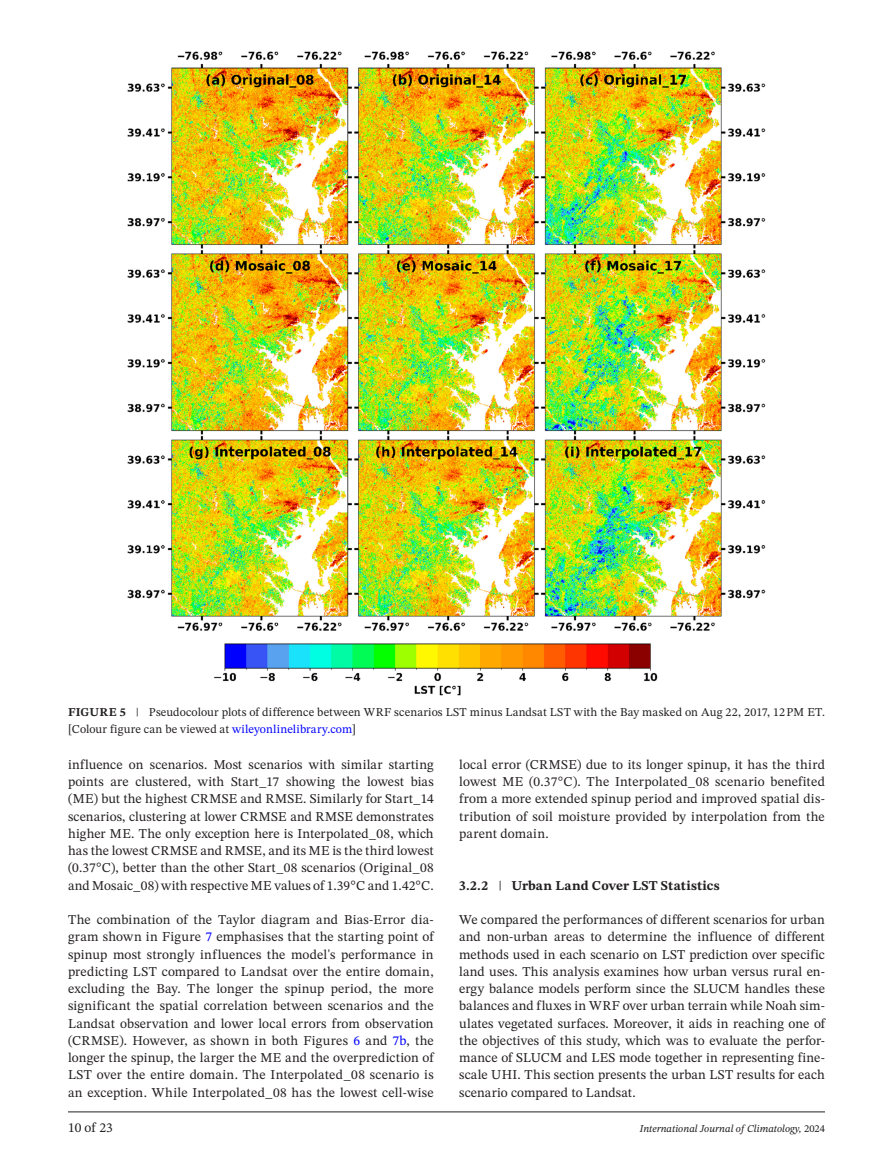
<style>
.page{position:relative;width:893px;height:1174px;background:#fff}
.page>*{position:absolute;margin:0;border:0;box-sizing:border-box;transform-origin:0 0}
.t1{font:13.5px/17.2px "STIX Two Text";letter-spacing:.01em;color:#231f20;text-align:justify}
.t2{font:700 13.5px "STIX Two Text";letter-spacing:.015em;color:#231f20}
.t3{font:12px/17.2px "STIX Two Text";letter-spacing:.015em;color:#231f20}
.t4{font:italic 10.5px "STIX Two Text";color:#231f20}
.s1{font-weight:700}
.s2{color:#00f}
.s3{font-weight:400}
.s4{font-style:normal}
</style>
<div class="page">
<hr style="left:68px;top:1111px;width:757px;height:1px;background:#231f20">
<img style="left:127px;top:51px;width:639px;height:644px">
<p class="t3" style="left:68px;top:703px;width:758px"><span class="s1">FIGURE 5</span> | Pseudocolour plots of difference between WRF scenarios LST minus Landsat LST with the Bay masked on Aug 22, 2017, 12PM ET. [Colour figure can be viewed at <span class="s2">wileyonlinelibrary.com</span>]</p>
<p class="t1" style="left:68px;top:755px;width:367px">influence on scenarios. Most scenarios with similar starting points are clustered, with Start_17 showing the lowest bias (ME) but the highest CRMSE and RMSE. Similarly for Start_14 scenarios, clustering at lower CRMSE and RMSE demonstrates higher ME. The only exception here is Interpolated_08, which has the lowest CRMSE and RMSE, and its ME is the third lowest (0.37°C), better than the other Start_08 scenarios (Original_08 and Mosaic_08) with respective ME values of 1.39°C and 1.42°C.</p>
<p class="t1" style="left:68px;top:911px;width:367px">The combination of the Taylor diagram and Bias-Error dia&shy;gram shown in Figure <span class="s2">7</span> emphasises that the starting point of spinup most strongly influences the model's performance in predicting LST compared to Landsat over the entire domain, excluding the Bay. The longer the spinup period, the more significant the spatial correlation between scenarios and the Landsat observation and lower local errors from observation (CRMSE). However, as shown in both Figures <span class="s2">6</span> and <span class="s2">7b</span>, the longer the spinup, the larger the ME and the overprediction of LST over the entire domain. The Interpolated_08 scenario is an exception. While Interpolated_08 has the lowest cell-wise</p>
<p class="t1" style="left:459px;top:755px;width:367px">local error (CRMSE) due to its longer spinup, it has the third lowest ME (0.37°C). The Interpolated_08 scenario benefited from a more extended spinup period and improved spatial dis&shy;tribution of soil moisture provided by interpolation from the parent domain.</p>
<p class="t2" style="left:459px;top:875px;width:262px">3.2.2 <span class="s3">|</span> Urban Land Cover LST Statistics</p>
<p class="t1" style="left:459px;top:911px;width:367px">We compared the performances of different scenarios for urban and non-urban areas to determine the influence of different methods used in each scenario on LST prediction over specific land uses. This analysis examines how urban versus rural en&shy;ergy balance models perform since the SLUCM handles these balances and fluxes in WRF over urban terrain while Noah sim&shy;ulates vegetated surfaces. Moreover, it aids in reaching one of the objectives of this study, which was to evaluate the perfor&shy;mance of SLUCM and LES mode together in representing fine&shy;scale UHI. This section presents the urban LST results for each scenario compared to Landsat.</p>
<p class="t1" style="left:68px;top:1119px;width:46px">10 of 23</p>
<p class="t4" style="left:640px;top:1121px;width:187px">International Journal of Climatology, <span class="s4">2024</span></p>
</div>
